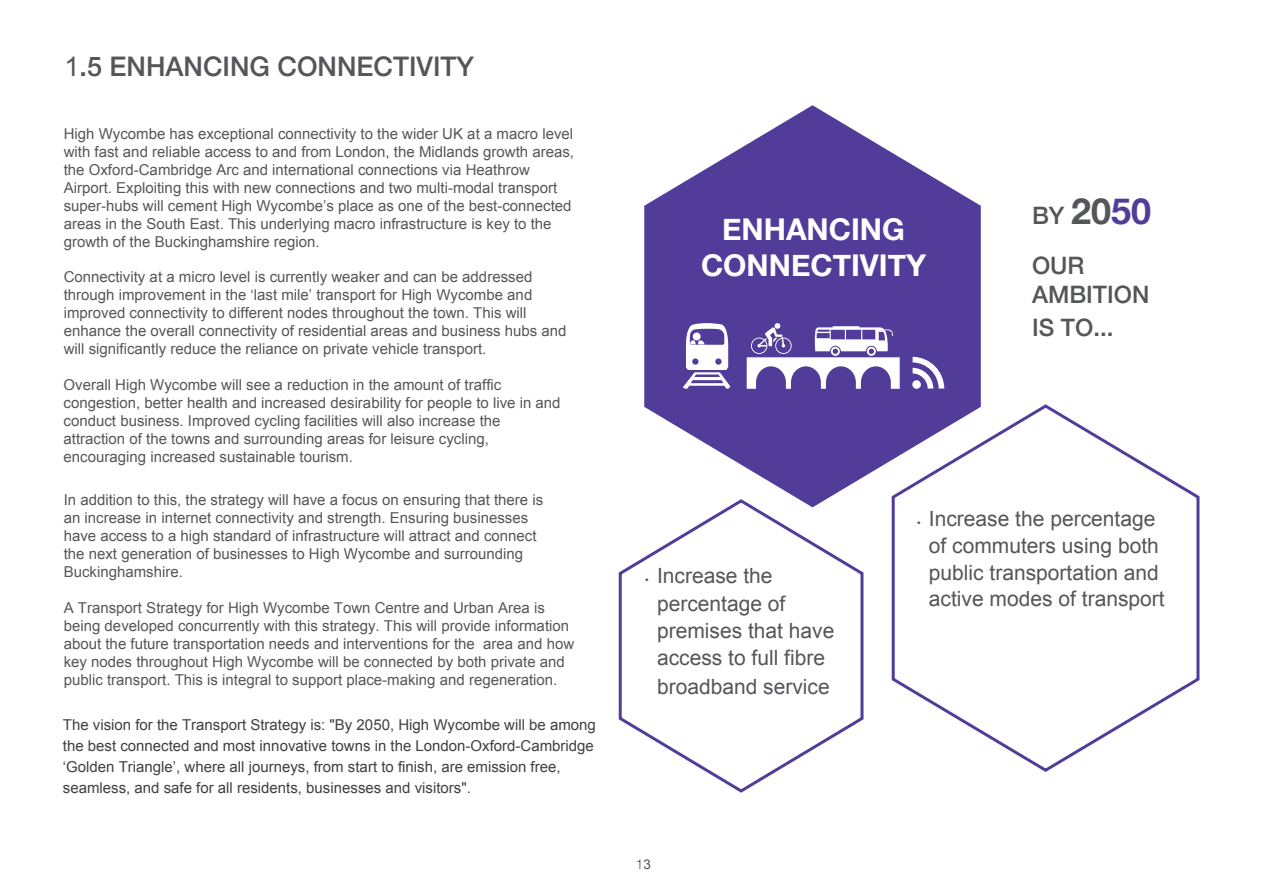
<style>
.page{position:relative;width:1263px;height:893px;background:#fff}
.page>*{position:absolute;margin:0;border:0;box-sizing:border-box;transform-origin:0 0}
.Heading_2{font:700 30px/36px "Helvetica Neue";color:#fff;text-align:center}
.Heading_2-2{font:500 27px "Helvetica Neue";color:#55565a}
.Heading_2-3{font:500 24px/28.8px "Helvetica Neue";color:#55565a}
.t1{font:21px/27.8px "Arial";color:#55565a}
.t2{font:15px/18px "Arial";color:#55565a}
.t3{font:15px/21px "Arial";color:#404040}
.t4{font:300 13.5px "Helvetica Neue";color:#4d5156}
.s1{font-family:"Arial";font-weight:400}
.s2{font-weight:700;font-size:36px}
.s3{font-weight:700;font-size:36px;color:#513d99}
.s4{font-family:"Helvetica"}
</style>
<div class="page">
<svg style="left:618px;top:507px;width:246px;height:286px"></svg>
<svg style="left:644px;top:105px;width:337px;height:402px;fill:#513d99"></svg>
<svg style="left:890px;top:403px;width:310px;height:369px"></svg>
<svg style="left:683px;top:323px;width:47px;height:66px"></svg>
<svg style="left:912px;top:357px;width:32px;height:32px"></svg>
<svg style="left:747px;top:323px;width:153px;height:66px"></svg>
<p class="Heading_2-2" style="left:65px;top:44px;width:411px"><span class="s1">1</span>.5 ENHANCING CONNECTIVITY</p>
<p class="t2" style="left:64px;top:125px;width:512px">High Wycombe has exceptional connectivity to the wider UK at a macro level with fast and reliable access to and from London, the Midlands growth areas, the Oxford-Cambridge Arc and international connections via Heathrow Airport. Exploiting this with new connections and two multi-modal transport super-hubs will cement High Wycombe’s place as one of the best-connected areas in the South East. This underlying macro infrastructure is key to the growth of the Buckinghamshire region.</p>
<p class="t2" style="left:64px;top:268px;width:504px">Connectivity at a micro level is currently weaker and can be addressed through improvement in the ‘last mile’ transport for High Wycombe and improved connectivity to different nodes throughout the town. This will enhance the overall connectivity of residential areas and business hubs and will significantly reduce the reliance on private vehicle transport.</p>
<p class="t2" style="left:64px;top:376px;width:498px">Overall High Wycombe will see a reduction in the amount of traffic congestion, better health and increased desirability for people to live in and conduct business. Improved cycling facilities will also increase the attraction of the towns and surrounding areas for leisure cycling, encouraging increased sustainable tourism.</p>
<p class="t2" style="left:64px;top:491px;width:481px">In addition to this, the strategy will have a focus on ensuring that there is an increase in internet connectivity and strength. Ensuring businesses have access to a high standard of infrastructure will attract and connect the next generation of businesses to High Wycombe and surrounding Buckinghamshire.</p>
<p class="t2" style="left:64px;top:598px;width:512px">A Transport Strategy for High Wycombe Town Centre and Urban Area is being developed concurrently with this strategy. This will provide information about the future transportation needs and interventions for the area and how key nodes throughout High Wycombe will be connected by both private and public transport. This is integral to support place-making and regeneration.</p>
<p class="t3" style="left:63px;top:714px;width:535px">The vision for the Transport Strategy is: "By 2050, High Wycombe will be among the best connected and most innovative towns in the London-Oxford-Cambridge ‘Golden Triangle’, where all journeys, from start to finish, are emission free, seamless, and safe for all residents, businesses and visitors".</p>
<p class="Heading_2" style="left:701px;top:212px;width:226px">ENHANCING<br>CONNECTIVITY</p>
<p class="Heading_2-3" style="left:1032px;top:199px;width:121px">BY <span class="s2">20</span><span class="s3">50</span></p>
<p class="Heading_2-3" style="left:1032px;top:250px;width:119px">OUR<br>AMBITION</p>
<p class="Heading_2-3" style="left:1032px;top:311px;width:83px">IS TO...</p>
<p class="t1" style="left:657px;top:562px;width:179px;text-indent:-13px"><span class="s4">·</span> Increase the percentage of premises that have access to full fibre broadband service</p>
<p class="t4" style="left:636px;top:854px;width:17px">1<span class="s1">3</span></p>
<p class="t1" style="left:929px;top:506px;width:237px;line-height:26.7px;text-indent:-13px"><span class="s4">·</span> Increase the percentage of commuters using both public transportation and active modes of transport</p>
</div>
